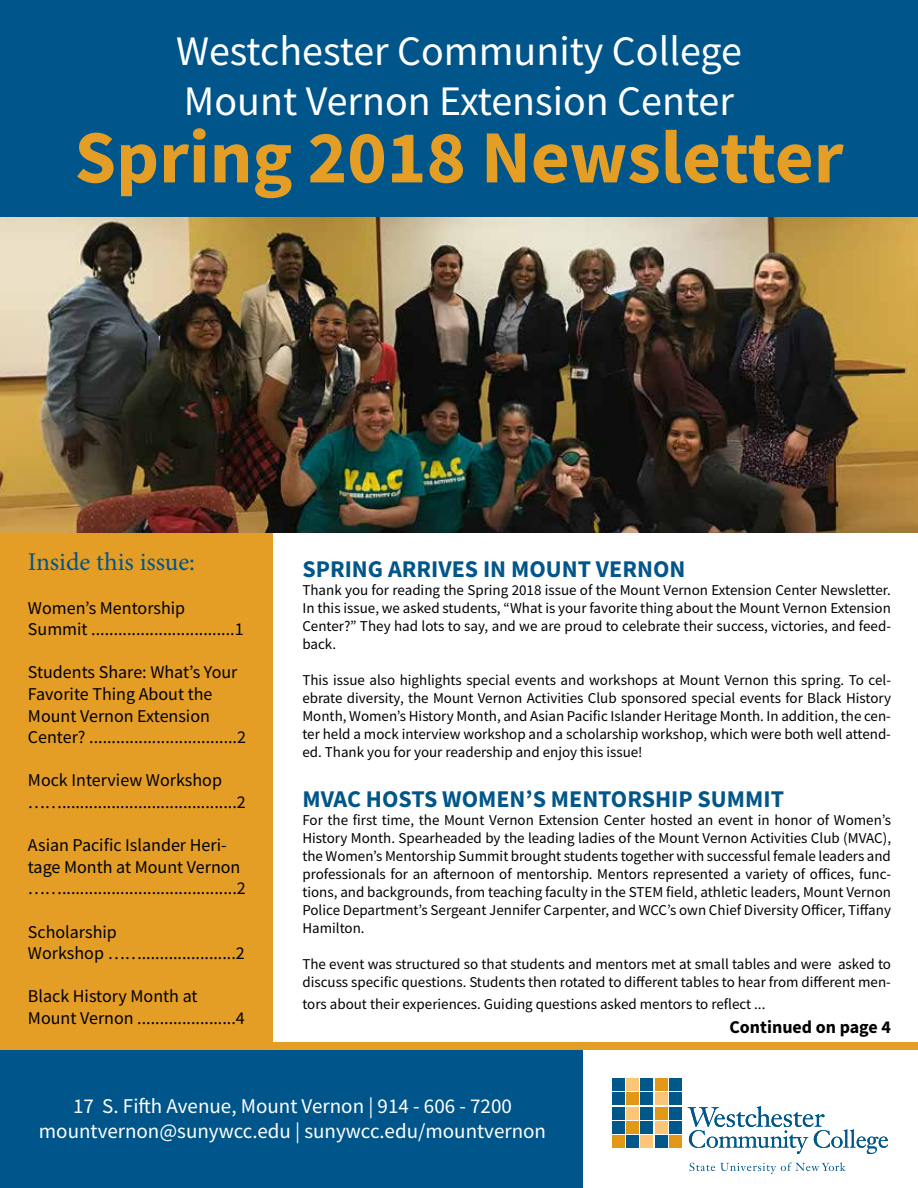
<style>
.page{position:relative;width:918px;height:1188px;background:#fff}
.page>*{position:absolute;margin:0;border:0;box-sizing:border-box;transform-origin:0 0}
.t1{font:700 75px "Source Sans Pro";color:#e49d25}
.t2{font:42px/50.4px "Source Sans Pro";color:#fff}
.t3{font:25.5px "Minion Pro";color:#00568a}
.t4{font:700 24px "Source Sans Pro";color:#00568a}
.t5{font:21px/25.2px "Source Sans Pro";color:#fff;text-align:center}
.t6{font:18px/21.6px "Source Sans Pro";color:#000}
.t7{font:700 18px "Source Sans Pro";color:#000}
.t8{font:15px/18px "Source Sans Pro";color:#000;text-align:justify}
</style>
<div class="page">
<div style="left:0;top:1049px;width:582px;height:139px;background:#00568a"></div>
<div style="left:0;top:238px;width:272px;height:804px;background:#e49d25"></div>
<div style="left:0;top:0;width:918px;height:220px;background:#00568a"></div>
<div style="left:0;top:1042px;width:918px;height:7px;background:#e49d25"></div>
<div style="left:612px;top:1078px;width:12px;height:13px;background:#00588a"></div>
<div style="left:626px;top:1078px;width:13px;height:13px;background:#fdc578"></div>
<div style="left:641px;top:1078px;width:12px;height:13px;background:#00588a"></div>
<div style="left:655px;top:1078px;width:12px;height:13px;background:#e29717"></div>
<div style="left:669px;top:1078px;width:12px;height:13px;background:#00588a"></div>
<div style="left:612px;top:1093px;width:12px;height:12px;background:#00588a"></div>
<div style="left:626px;top:1093px;width:13px;height:12px;background:#e29717"></div>
<div style="left:641px;top:1093px;width:12px;height:12px;background:#00588a"></div>
<div style="left:655px;top:1093px;width:12px;height:12px;background:#fdc578"></div>
<div style="left:669px;top:1093px;width:12px;height:12px;background:#00588a"></div>
<div style="left:612px;top:1107px;width:12px;height:12px;background:#00588a"></div>
<div style="left:626px;top:1107px;width:13px;height:12px;background:#fdc578"></div>
<div style="left:641px;top:1107px;width:12px;height:12px;background:#00588a"></div>
<div style="left:655px;top:1107px;width:12px;height:12px;background:#e29717"></div>
<div style="left:669px;top:1107px;width:12px;height:12px;background:#00588a"></div>
<div style="left:612px;top:1121px;width:12px;height:12px;background:#00588a"></div>
<div style="left:626px;top:1121px;width:13px;height:12px;background:#e29717"></div>
<div style="left:641px;top:1121px;width:12px;height:12px;background:#00588a"></div>
<div style="left:655px;top:1121px;width:12px;height:12px;background:#fdc578"></div>
<div style="left:669px;top:1121px;width:12px;height:12px;background:#00588a"></div>
<div style="left:612px;top:1136px;width:12px;height:12px;background:#e29717"></div>
<div style="left:626px;top:1136px;width:13px;height:12px;background:#00588a"></div>
<div style="left:641px;top:1136px;width:12px;height:12px;background:#fdc578"></div>
<div style="left:655px;top:1136px;width:12px;height:12px;background:#00588a"></div>
<div style="left:669px;top:1136px;width:12px;height:12px;background:#e29717"></div>
<svg style="left:688px;top:1106px;width:200px;height:48px"></svg>
<svg style="left:690px;top:1162px;width:156px;height:12px"></svg>
<img style="left:0;top:218px;width:918px;height:314px">
<h2 class="t2" style="left:176px;top:25px;width:567px">Westchester Community College<br>Mount Vernon Extension Center</h2>
<h1 class="t1" style="left:74px;top:107px;width:771px">Spring 2018 Newsletter</h1>
<h3 class="t3" style="left:28px;top:545px;width:169px">Inside this issue:</h3>
<p class="t6" style="left:28px;top:597px;width:217px">Women’s Mentorship<br>Summit ................................1</p>
<p class="t6" style="left:28px;top:661px;width:220px">Students Share: What’s Your<br>Favorite Thing About the<br>Mount Vernon Extension<br>Center? .................................2</p>
<p class="t6" style="left:28px;top:769px;width:219px">Mock Interview Workshop …….......................................2</p>
<p class="t6" style="left:28px;top:834px;width:219px">Asian Pacific Islander Heri&shy;tage Month at Mount Vernon …….......................................2</p>
<p class="t6" style="left:28px;top:921px;width:218px">Scholarship<br>Workshop …….....................2</p>
<p class="t6" style="left:28px;top:985px;width:218px">Black History Month at<br>Mount Vernon ......................4</p>
<h3 class="t4" style="left:302px;top:553px;width:384px">SPRING ARRIVES IN MOUNT VERNON</h3>
<p class="t8" style="left:302px;top:581px;width:590px">Thank you for reading the Spring 2018 issue of the Mount Vernon Extension Center Newsletter.<br>In this issue, we asked students, “What is your favorite thing about the Mount Vernon Extension Center?” They had lots to say, and we are proud to celebrate their success, victories, and feed&shy;back.</p>
<p class="t8" style="left:302px;top:671px;width:590px">This issue also highlights special events and workshops at Mount Vernon this spring. To cel&shy;ebrate diversity, the Mount Vernon Activities Club sponsored special events for Black History Month, Women’s History Month, and Asian Pacific Islander Heritage Month. In addition, the cen&shy;ter held a mock interview workshop and a scholarship workshop, which were both well attend&shy;ed. Thank you for your readership and enjoy this issue!</p>
<h3 class="t4" style="left:302px;top:783px;width:483px">MVAC HOSTS WOMEN’S MENTORSHIP SUMMIT</h3>
<p class="t8" style="left:302px;top:811px;width:590px">For the first time, the Mount Vernon Extension Center hosted an event in honor of Women’s History Month. Spearheaded by the leading ladies of the Mount Vernon Activities Club (MVAC), the Women’s Mentorship Summit brought students together with successful female leaders and professionals for an afternoon of mentorship. Mentors represented a variety of offices, func&shy;tions, and backgrounds, from teaching faculty in the STEM field, athletic leaders, Mount Vernon Police Department’s Sergeant Jennifer Carpenter, and WCC’s own Chief Diversity Officer, Tiffany Hamilton.</p>
<p class="t8" style="left:302px;top:955px;width:590px">The event was structured so that students and mentors met at small tables and were asked to discuss specific questions. Students then rotated to different tables to hear from different men-</p>
<p class="t8" style="left:302px;top:995px;width:465px">tors about their experiences. Guiding questions asked mentors to reflect ...</p>
<p class="t7" style="left:729px;top:1015px;width:163px">Continued on page 4</p>
<h3 class="t5" style="left:39px;top:1093px;width:509px">17 S. Fifth Avenue, Mount Vernon | 914 - 606 - 7200 mountvernon@sunywcc.edu | sunywcc.edu/mountvernon</h3>
</div>
